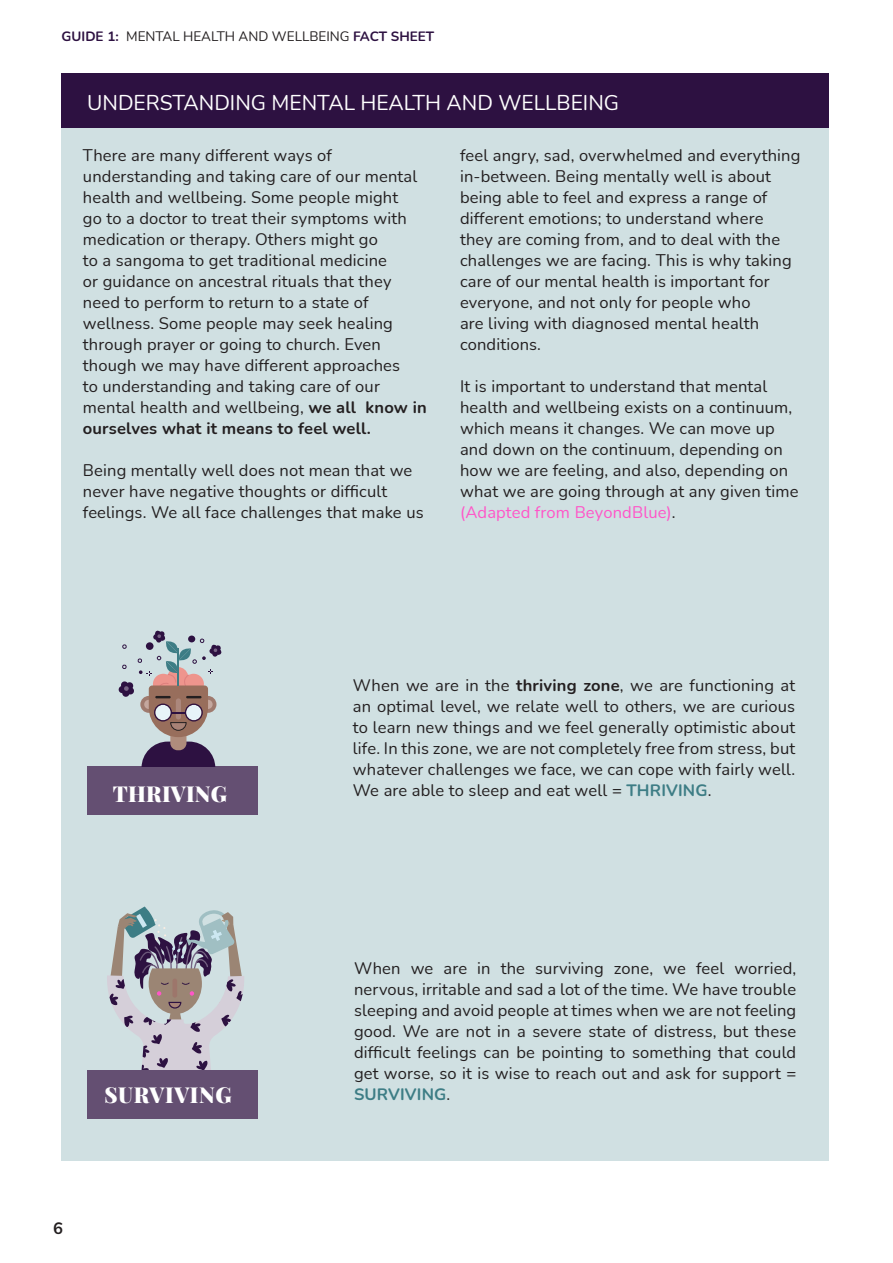
<style>
.page{position:relative;width:893px;height:1263px;background:#fff}
.page>*{position:absolute;margin:0;border:0;box-sizing:border-box;transform-origin:0 0}
.body{font:21.6px "Playfair Display";letter-spacing:.03em;color:#fff}
.body-2{font:21.6px "Playfair Display";letter-spacing:.01em;color:#fff}
.t1{font:21px "Nunito";color:#fff}
.body-3{font:16.5px/21px "Nunito";letter-spacing:.01em;color:#231f20}
.t2{font:700 16.5px "Nunito";color:#231f20}
.t3{font:13.5px "Nunito";color:#231f20}
.s1{font-weight:700;color:#2d1141}
.s2{font-weight:700}
.s3{color:#ff55c8}
.s4{font-weight:700;color:#3d7d85}
</style>
<div class="page">
<div style="left:62px;top:114px;width:767px;height:1047px;background:#d0e0e2"></div>
<div style="left:62px;top:73px;width:767px;height:55px;background:#2d1141"></div>
<svg style="left:107px;top:906px;width:137px;height:164px"></svg>
<div style="left:87px;top:1070px;width:171px;height:48px;background:#644f72"></div>
<div style="left:87px;top:766px;width:171px;height:48px;background:#644f72"></div>
<svg style="left:118px;top:630px;width:104px;height:136px"></svg>
<p class="t3" style="left:62px;top:27px;width:374px"><span class="s1">GUIDE 1:</span> MENTAL HEALTH AND WELLBEING <span class="s1">FACT SHEET</span></p>
<p class="t1" style="left:87px;top:88px;width:533px">UNDERSTANDING MENTAL HEALTH AND WELLBEING</p>
<p class="body-3" style="left:83px;top:144px;width:345px">There are many different ways of understanding and taking care of our mental health and wellbeing. Some people might<br>go to a doctor to treat their symptoms with medication or therapy. Others might go<br>to a sangoma to get traditional medicine<br>or guidance on ancestral rituals that they need to perform to return to a state of wellness. Some people may seek healing through prayer or going to church. Even though we may have different approaches<br>to understanding and taking care of our mental health and wellbeing, <span class="s2">we all know in ourselves what it means to feel well.</span></p>
<p class="body-3" style="left:83px;top:459px;width:342px">Being mentally well does not mean that we never have negative thoughts or difficult feelings. We all face challenges that make us</p>
<p class="body-3" style="left:460px;top:144px;width:342px">feel angry, sad, overwhelmed and everything in-between. Being mentally well is about being able to feel and express a range of different emotions; to understand where they are coming from, and to deal with the challenges we are facing. This is why taking care of our mental health is important for everyone, and not only for people who<br>are living with diagnosed mental health conditions.</p>
<p class="body-3" style="left:460px;top:375px;width:340px">It is important to understand that mental health and wellbeing exists on a continuum, which means it changes. We can move up and down on the continuum, depending on how we are feeling, and also, depending on what we are going through at any given time <span class="s3">(Adapted from BeyondBlue)</span>.</p>
<p class="body-2" style="left:113px;top:776px;width:116px">THRIVING</p>
<p class="body" style="left:104px;top:1078px;width:129px">SURVIVING</p>
<p class="t2" style="left:53px;top:1216px;width:11px">6</p>
<p class="body-3" style="left:353px;top:674px;width:444px;text-align:justify">When we are in the <span class="s2">thriving zone</span>, we are functioning at an optimal level, we relate well to others, we are curious to learn new things and we feel generally optimistic about life. In this zone, we are not completely free from stress, but whatever challenges we face, we can cope with fairly well.<br>We are able to sleep and eat well = <span class="s4">THRIVING</span>.</p>
<p class="body-3" style="left:354px;top:957px;width:444px;text-align:justify">When we are in the surviving zone, we feel worried, nervous, irritable and sad a lot of the time. We have trouble sleeping and avoid people at times when we are not feeling good. We are not in a severe state of distress, but these difficult feelings can be pointing to something that could get worse, so it is wise to reach out and ask for support = <span class="s4">SURVIVING</span>.</p>
</div>
